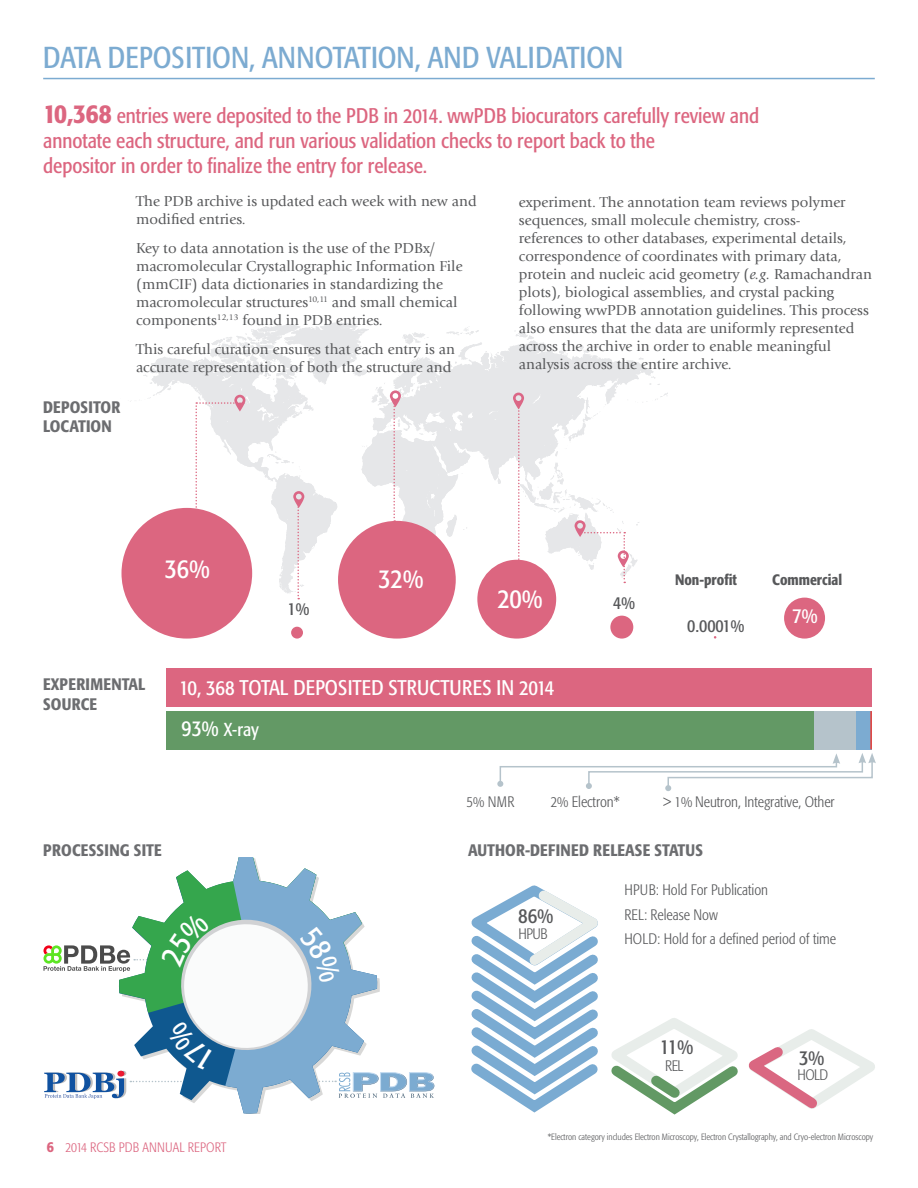
<style>
.page{position:relative;width:918px;height:1188px;background:#fff}
.page>*{position:absolute;margin:0;border:0;box-sizing:border-box;transform-origin:0 0}
.t1{font:condensed 30px "Formata";color:#7cabd1}
.t2{font:condensed 27px "Formata";color:#fff}
.t3{font:condensed 21px/25.2px "Formata";color:#dc6680}
.t4{font:condensed 21px "Formata";letter-spacing:-.005em;color:#fff}
.t5{font:condensed 21px "Formata";color:#57585a}
.t6{font:condensed 18.6px "Formata";color:#fff}
.t7{font:condensed 18px "Formata";color:#57585a}
.t8{font:500 condensed 16.5px/19.8px "Formata";letter-spacing:.01em;color:#6c6d70}
.t9{font:15px/18px "Giovanni Std";color:#57585a}
.t10{font:300 condensed 15px/24.8px "Formata";color:#57585a}
.t11{font:500 condensed 15px "Formata";color:#57585a}
.t12{font:300 condensed 13.5px "Formata";letter-spacing:.01em;color:#dc6680}
.t13{font:300 condensed 9px "Formata";color:#57585a}
.s1{font-weight:500;font-size:27px}
.s2{font-style:italic}
.s3{font-size:22.35px}
.s4{font-weight:500;font-size:15px}
</style>
<div class="page">
<hr style="left:43px;top:78px;width:832px;height:1px;background:#7cabd1">
<svg style="left:125px;top:323px;width:543px;height:271px"></svg>
<svg style="left:314px;top:323px;width:27px;height:8px"></svg>
<div style="left:338px;top:521px;width:118px;height:118px;background:#dc6680;border-radius:50%"></div>
<div style="left:477px;top:560px;width:79px;height:79px;background:#dc6680;border-radius:50%"></div>
<div style="left:291px;top:627px;width:12px;height:12px;background:#dc6680;border-radius:50%"></div>
<div style="left:610px;top:616px;width:23px;height:23px;background:#dc6680;border-radius:50%"></div>
<div style="left:784px;top:598px;width:41px;height:41px;background:#dc6680;border-radius:50%"></div>
<svg style="left:195px;top:395px;width:60px;height:168px"></svg>
<div style="left:121px;top:508px;width:131px;height:131px;background:#dc6680;border-radius:50%"></div>
<svg style="left:293px;top:491px;width:11px;height:108px"></svg>
<svg style="left:390px;top:390px;width:11px;height:132px"></svg>
<svg style="left:513px;top:393px;width:11px;height:168px"></svg>
<svg style="left:575px;top:520px;width:54px;height:63px"></svg>
<div style="left:166px;top:711px;width:649px;height:38px;background:#639965"></div>
<div style="left:815px;top:711px;width:41px;height:38px;background:#b5c3cb"></div>
<div style="left:856px;top:711px;width:16px;height:38px;background:#7cabd1"></div>
<hr style="left:870px;top:711px;width:2px;height:38px;background:#ee3e35">
<div style="left:166px;top:668px;width:706px;height:39px;background:#dc6680"></div>
<svg style="left:497px;top:753px;width:379px;height:38px"></svg>
<svg style="left:471px;top:885px;width:404px;height:230px"></svg>
<svg style="left:43px;top:857px;width:392px;height:256px"></svg>
<h1 class="t1" style="left:43px;top:39px;width:403px">Data Deposition, Annotation, and</h1>
<h1 class="t1" style="left:487px;top:39px;width:54px">Validati</h1>
<h1 class="t1" style="left:586px;top:39px;width:35px">on</h1>
<h3 class="t3" style="left:43px;top:103px;width:717px"><span class="s1">10,368</span> entries were deposited to the PDB in 2014. wwPDB biocurators carefully review and annotate each structure, and run various validation checks to report back to the<br>depositor in order to finalize the entry for release.</h3>
<p class="t9" style="left:136px;top:193px;width:342px">The PDB archive is updated each week with new and modified entries.</p>
<p class="t9" style="left:136px;top:239px;width:328px">Key to data annotation is the use of the PDBx/ macromolecular Crystallographic Information File (mmCIF) data dictionaries in standardizing the macromolecular structures<sup>10,11</sup> and small chemical components<sup>12,13</sup> found in PDB entries.</p>
<p class="t9" style="left:136px;top:340px;width:320px">This careful curation ensures that each entry is an accurate representation of both the structure and</p>
<p class="t9" style="left:519px;top:194px;width:355px">experiment. The annotation team reviews polymer sequences, small molecule chemistry, cross-<br>references to other databases, experimental details, correspondence of coordinates with primary data, protein and nucleic acid geometry (<span class="s2">e.g.</span> Ramachandran plots), biological assemblies, and crystal packing following wwPDB annotation guidelines. This process also ensures that the data are uniformly represented across the archive in order to enable meaningful analysis across the entire archive.</p>
<p class="t8" style="left:43px;top:397px;width:79px">DEPOSITOR<br>LOCATION</p>
<h2 class="t2" style="left:165px;top:553px;width:46px">36%</h2>
<p class="t7" style="left:288px;top:598px;width:23px">1%</p>
<h2 class="t2" style="left:379px;top:562px;width:46px">32%</h2>
<h2 class="t2" style="left:498px;top:582px;width:46px">20%</h2>
<p class="t7" style="left:613px;top:592px;width:23px">4%</p>
<p class="t8" style="left:43px;top:674px;width:104px">EXPERIMENTAL<br>SOURCE</p>
<h3 class="t4" style="left:179px;top:675px;width:230px">10, 368 Total Deposited Structur</h3>
<h3 class="t4" style="left:473px;top:675px;width:83px">es in 2014</h3>
<p class="t6" style="left:181px;top:719px;width:79px"><span class="s3">93%</span> X-ray</p>
<p class="t11" style="left:675px;top:571px;width:63px">NON-PROFIT</p>
<p class="t11" style="left:772px;top:570px;width:71px">COMMERCIAL</p>
<p class="t7" style="left:687px;top:615px;width:59px">0.0001%</p>
<h3 class="t4" style="left:792px;top:604px;width:27px">7%</h3>
<p class="t10" style="left:466px;top:789px;width:49px">5% NMR</p>
<p class="t10" style="left:551px;top:789px;width:71px">2% Electron*</p>
<p class="t10" style="left:664px;top:789px;width:173px">&gt; 1% Neutron, Integrative, Other</p>
<p class="t8" style="left:43px;top:840px;width:120px">PROCESSING SITE</p>
<p class="t12" style="left:47px;top:1140px;width:181px"><span class="s4">6</span> 2014 RCSB PDB Annual Report</p>
<p class="t8" style="left:468px;top:840px;width:235px">AUTHOR-DEFINED RELEASE STATUS</p>
<h3 class="t5" style="left:518px;top:903px;width:36px">86%</h3>
<p class="t10" style="left:518px;top:922px;width:31px">HPUB</p>
<p class="t10" style="left:624px;top:877px;width:213px">HPU B: Hold For Publication<br>REL: Release Now<br>HOLD: Hold for a defined period of time</p>
<h3 class="t5" style="left:660px;top:1034px;width:35px">11%</h3>
<p class="t10" style="left:665px;top:1053px;width:13px">REL</p>
<h3 class="t5" style="left:799px;top:1045px;width:27px">3%</h3>
<p class="t10" style="left:798px;top:1063px;width:32px">HOLD</p>
<p class="t13" style="left:548px;top:1131px;width:327px">*Electron category includes Electron Microscopy, Electron Crystallography, and Cryo-electron Microscopy</p>
</div>
